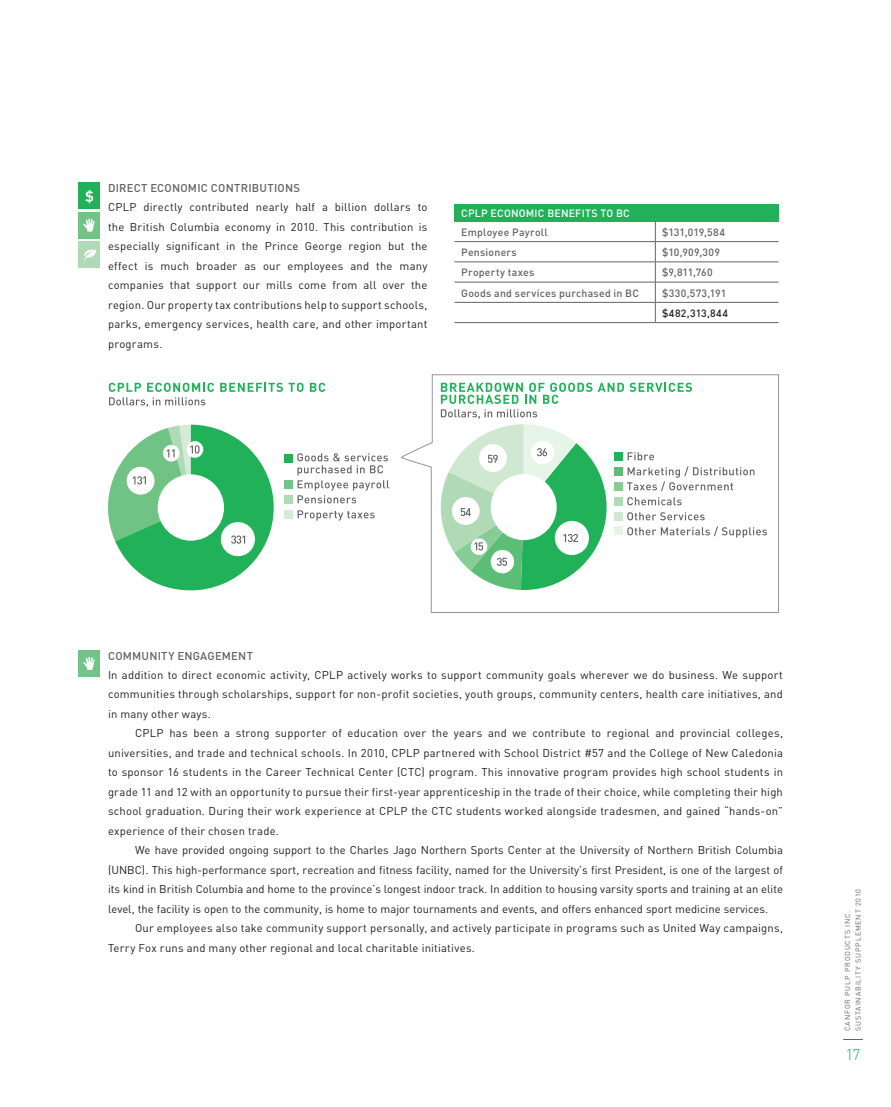
<style>
.page{position:relative;width:891px;height:1107px;background:#fff}
.page>*{position:absolute;margin:0;border:0;box-sizing:border-box;transform-origin:0 0}
.t1{font:300 15.45px "DIN Canfor";color:#21b259}
.t2{font:11.25px/19.5px "DIN Canfor";letter-spacing:.02em;color:#231f20;text-align:justify}
.t3{font:500 11.25px "DIN Canfor";letter-spacing:.02em;color:#636366}
.t4{font:500 10.5px "DIN Canfor";letter-spacing:.025em;color:#636366}
.t5{font:500 10.5px "DIN Canfor";letter-spacing:.025em;color:#fff}
.t6{font:500 10.5px "DIN Canfor";letter-spacing:.005em;color:#636366}
.t7{font:500 10.5px "DIN Canfor";letter-spacing:.04em;color:#231f20}
.t8{font:7.2px/10.5px "DIN Canfor";letter-spacing:.11em;color:#636366}
</style>
<div class="page">
<svg style="left:843px;top:1039px;width:20px;height:1px"></svg>
<svg style="left:401px;top:374px;width:378px;height:239px"></svg>
<svg style="left:220px;top:383px;width:84px;height:9px"></svg>
<svg style="left:310px;top:383px;width:15px;height:9px"></svg>
<svg style="left:109px;top:383px;width:105px;height:24px"></svg>
<svg style="left:108px;top:425px;width:166px;height:165px"></svg>
<svg style="left:441px;top:383px;width:326px;height:207px"></svg>
<div style="left:614px;top:452px;width:9px;height:9px;background:#21b259"></div>
<div style="left:614px;top:467px;width:9px;height:9px;background:#5bbd76"></div>
<div style="left:614px;top:482px;width:9px;height:9px;background:#87cb95"></div>
<div style="left:614px;top:497px;width:9px;height:9px;background:#afdab5"></div>
<div style="left:614px;top:512px;width:9px;height:9px;background:#d0e8d2"></div>
<div style="left:614px;top:527px;width:9px;height:8px;background:#e7f4e8"></div>
<svg style="left:297px;top:453px;width:92px;height:50px"></svg>
<svg style="left:298px;top:510px;width:77px;height:11px"></svg>
<div style="left:284px;top:454px;width:8px;height:9px;background:#21b259"></div>
<div style="left:284px;top:480px;width:8px;height:9px;background:#72c386"></div>
<div style="left:284px;top:495px;width:8px;height:9px;background:#afdab5"></div>
<div style="left:284px;top:510px;width:8px;height:9px;background:#d5ead7"></div>
<div style="left:454px;top:204px;width:325px;height:17px;background:#21b259"></div>
<hr style="left:454px;top:241px;width:201px;height:1px;background:#636366">
<hr style="left:454px;top:262px;width:201px;height:1px;background:#636366">
<hr style="left:454px;top:282px;width:201px;height:1px;background:#636366">
<hr style="left:655px;top:241px;width:124px;height:1px;background:#636366">
<hr style="left:655px;top:262px;width:124px;height:1px;background:#636366">
<hr style="left:655px;top:282px;width:124px;height:1px;background:#636366">
<svg style="left:655px;top:221px;width:1px;height:101px"></svg>
<hr style="left:454px;top:302px;width:201px;height:1px;background:#636366">
<hr style="left:655px;top:302px;width:124px;height:1px;background:#636366">
<hr style="left:454px;top:322px;width:201px;height:1px;background:#636366">
<hr style="left:655px;top:322px;width:124px;height:1px;background:#636366">
<div style="left:79px;top:212px;width:21px;height:26px;background:#72c386"></div>
<svg style="left:83px;top:218px;width:12px;height:14px"></svg>
<div style="left:79px;top:241px;width:21px;height:27px;background:#afdab5"></div>
<svg style="left:84px;top:249px;width:12px;height:12px"></svg>
<div style="left:79px;top:183px;width:21px;height:26px;background:#21b259"></div>
<svg style="left:85px;top:190px;width:8px;height:13px"></svg>
<div style="left:79px;top:650px;width:21px;height:27px;background:#72c386"></div>
<svg style="left:83px;top:657px;width:12px;height:13px"></svg>
<p class="t3" style="left:108px;top:180px;width:193px">Direct Econom ic Contributions</p>
<p class="t2" style="left:108px;top:197px;width:321px">CPLP directly contributed nearly half a billion dollars to the British Columbia economy in 2010. This contribution is especially significant in the Prince George region but the effect is much broader as our employees and the many companies that support our mills come from all over the region. Our property tax contributions help to support schools, parks, emergency services, health care, and other important programs.</p>
<p class="t5" style="left:461px;top:207px;width:169px">CPLP econom ic benefits to bc</p>
<p class="t4" style="left:461px;top:225px;width:88px">Employee Payroll</p>
<p class="t6" style="left:662px;top:225px;width:64px">$131,019,584</p>
<p class="t4" style="left:461px;top:246px;width:57px">Pensioners</p>
<p class="t4" style="left:662px;top:246px;width:60px">$10,909,309</p>
<p class="t4" style="left:461px;top:266px;width:74px">Property taxes</p>
<p class="t4" style="left:662px;top:266px;width:52px">$9,811,760</p>
<p class="t4" style="left:461px;top:286px;width:179px">Goods and services purchased in BC</p>
<p class="t4" style="left:662px;top:286px;width:66px">$330,573,191</p>
<p class="t7" style="left:662px;top:306px;width:67px">$482,313,844</p>
<p class="t3" style="left:108px;top:648px;width:146px">Comm unity Engagem ent</p>
<p class="t2" style="left:108px;top:665px;width:676px">I n addition to direct economic activity, CPLP actively works to support community goals wherever we do business. We support communities through scholarships, support for non-profit societies, youth groups, community centers, health care initiatives, and in many other ways.</p>
<p class="t2" style="left:108px;top:723px;width:677px;text-indent:27px">CPLP has been a strong supporter of education over the years and we contribute to regional and provincial colleges, universities, and trade and technical schools. I n 2010, CPLP partnered with School District #57 and the College of New Caledonia to sponsor 16 students in the Career Technical Center (CTC) program. This innovative program provides high school students in grade 11 and 12 with an opportunity to pursue their first-year apprenticeship in the trade of their choice, while completing their high school graduation. During their work experience at CPLP the CTC students worked alongside tradesmen, and gained “hands-on” experience of their chosen trade.</p>
<p class="t2" style="left:108px;top:840px;width:677px;text-indent:27px">We have provided ongoing support to the Charles Jago Northern Sports Center at the U niversity of Northern British Columbia (UN BC). This high-performance sport, recreation and fitness facility, named for the U niversity’s first President, is one of the largest of its kind in British Columbia and home to the province’s longest indoor track. I n addition to housing varsity sports and training at an elite level, the facility is open to the community, is home to major tournaments and events, and offers enhanced sport medicine services.</p>
<p class="t2" style="left:108px;top:918px;width:676px;text-indent:27px">O ur employees also take community support personally, and actively participate in programs such as U nited Way campaigns,<br>Terry Fox runs and many other regional and local charitable initiatives.</p>
<p class="t8" style="left:842px;top:1031px;width:143px;rotate:-90deg">Canfor Pulp products inc.<br>SUSTAINABILIT Y supplement 2010</p>
<h1 class="t1" style="left:845px;top:1044px;width:17px">17</h1>
</div>
